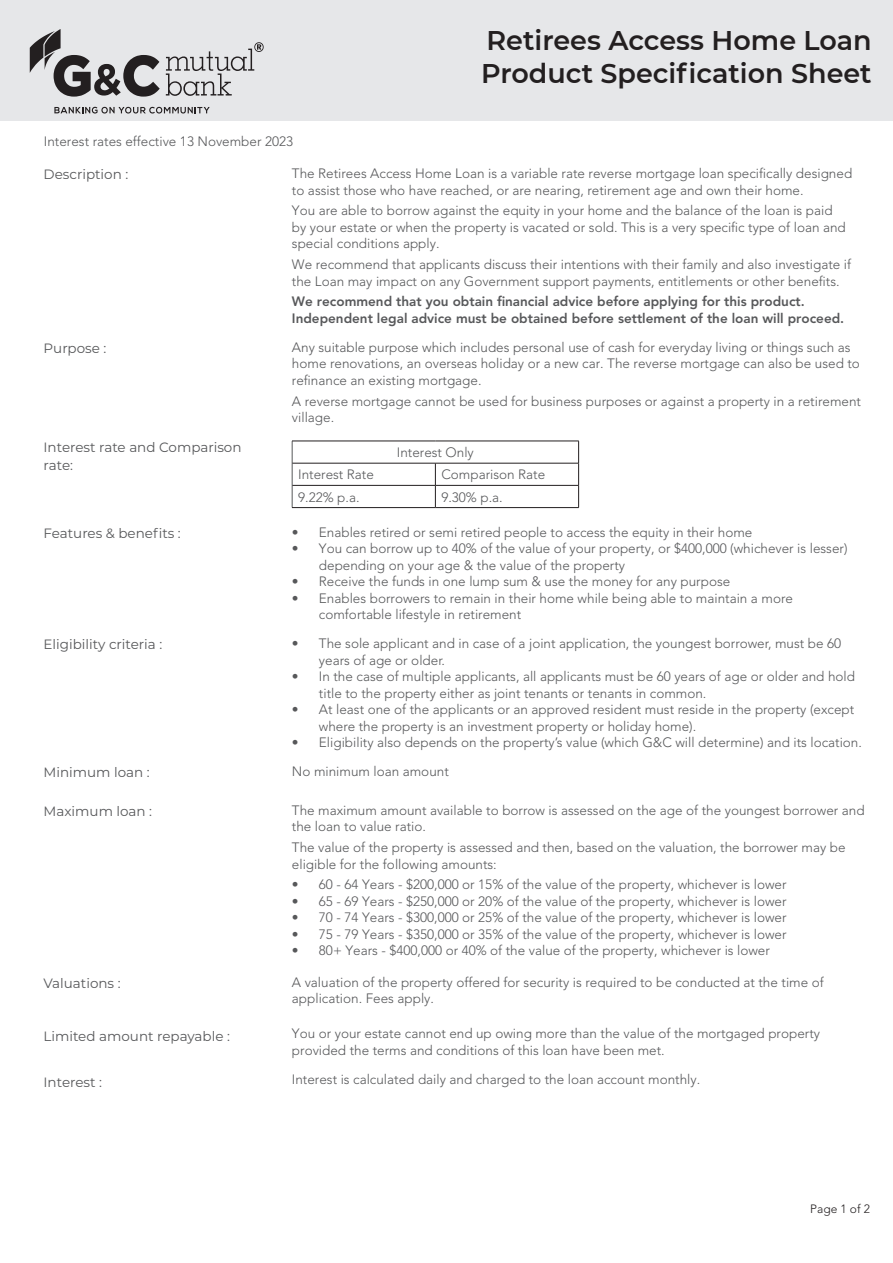
<style>
.page{position:relative;width:893px;height:1263px;background:#fff}
.page>*{position:absolute;margin:0;border:0;box-sizing:border-box;transform-origin:0 0}
.t1{font:600 27px/32.4px "Montserrat";color:#231f20}
.t2{font:300 13.5px/16.5px "Avenir LT Std";color:#57585a}
.t3{font:13.5px/18px "Montserrat";color:#57585a}
.t4{font:800 13.5px/16.5px "Avenir LT Std";color:#57585a}
.t5{font:300 12px "Avenir LT Std";color:#231f20}
</style>
<div class="page">
<svg style="left:292px;top:442px;width:1px;height:65px"></svg>
<hr style="left:292px;top:441px;width:143px;height:1px;background:#231f20">
<hr style="left:435px;top:441px;width:144px;height:1px;background:#231f20">
<hr style="left:292px;top:463px;width:143px;height:1px;background:#231f20">
<hr style="left:435px;top:463px;width:144px;height:1px;background:#231f20">
<hr style="left:292px;top:485px;width:143px;height:1px;background:#231f20">
<hr style="left:435px;top:485px;width:144px;height:1px;background:#231f20">
<svg style="left:435px;top:463px;width:1px;height:44px"></svg>
<svg style="left:578px;top:441px;width:1px;height:66px"></svg>
<hr style="left:292px;top:507px;width:143px;height:1px;background:#231f20">
<hr style="left:435px;top:507px;width:144px;height:1px;background:#231f20">
<div style="left:0;top:0;width:893px;height:120px;background:#e6e7e9"></div>
<svg style="left:54px;top:107px;width:156px;height:7px"></svg>
<svg style="left:30px;top:29px;width:130px;height:68px"></svg>
<svg style="left:166px;top:42px;width:98px;height:54px"></svg>
<p class="t1" style="left:481px;top:23px;width:392px">Retirees Access Home Loan<br>Product Specification Sheet</p>
<p class="t2" style="left:44px;top:133px;width:251px">Interest rates effective 13 November 2023</p>
<p class="t3" style="left:44px;top:165px;width:86px">Description :</p>
<p class="t2" style="left:292px;top:165px;width:562px">The Retirees Access Home Loan is a variable rate reverse mortgage loan specifically designed to assist those who have reached, or are nearing, retirement age and own their home.</p>
<p class="t2" style="left:292px;top:202px;width:555px">You are able to borrow against the equity in your home and the balance of the loan is paid by your estate or when the property is vacated or sold. This is a very specific type of loan and special conditions apply.</p>
<p class="t2" style="left:292px;top:256px;width:561px">We recommend that applicants discuss their intentions with their family and also investigate if the Loan may impact on any Government support payments, entitlements or other benefits.</p>
<p class="t4" style="left:292px;top:293px;width:554px">We recommend that you obtain financial advice before applying for this product.<br>Independent legal advice must be obtained before settlement of the loan will proceed.</p>
<p class="t3" style="left:44px;top:339px;width:64px">Purpose :</p>
<p class="t2" style="left:292px;top:339px;width:569px">Any suitable purpose which includes personal use of cash for everyday living or things such as home renovations, an overseas holiday or a new car. The reverse mortgage can also be used to refinance an existing mortgage.</p>
<p class="t2" style="left:292px;top:393px;width:571px">A reverse mortgage cannot be used for business purposes or against a property in a retirement village.</p>
<p class="t3" style="left:44px;top:438px;width:200px">Interest rate and Comparison rate:</p>
<p class="t2" style="left:397px;top:444px;width:79px">Interest Only</p>
<p class="t2" style="left:298px;top:466px;width:77px">Interest Rate</p>
<p class="t2" style="left:441px;top:466px;width:105px">Comparison Rate</p>
<p class="t2" style="left:298px;top:489px;width:63px">9.22% p.a.</p>
<p class="t2" style="left:441px;top:489px;width:63px">9.30% p.a.</p>
<p class="t3" style="left:44px;top:524px;width:139px">Features &amp; benefits :</p>
<p class="t2" style="left:292px;top:524px;width:462px">• Enables retired or semi retired people to access the equity in their home</p>
<p class="t2" style="left:319px;top:540px;width:530px;text-indent:-27px">• You can borrow up to 40% of the value of your property, or $400,000 (whichever is lesser) depending on your age &amp; the value of the property</p>
<p class="t2" style="left:292px;top:573px;width:440px">• Receive the funds in one lump sum &amp; use the money for any purpose</p>
<p class="t2" style="left:319px;top:590px;width:476px;text-indent:-27px">• Enables borrowers to remain in their home while being able to maintain a more comfortable lifestyle in retirement</p>
<p class="t3" style="left:44px;top:635px;width:120px">Eligibility criteria :</p>
<p class="t2" style="left:319px;top:635px;width:524px;text-indent:-27px">• The sole applicant and in case of a joint application, the youngest borrower, must be 60 years of age or older.</p>
<p class="t2" style="left:319px;top:668px;width:538px;text-indent:-27px">• In the case of multiple applicants, all applicants must be 60 years of age or older and hold title to the property either as joint tenants or tenants in common.</p>
<p class="t2" style="left:319px;top:701px;width:537px;text-indent:-27px">• At least one of the applicants or an approved resident must reside in the property (except where the property is an investment property or holiday home).</p>
<p class="t2" style="left:292px;top:734px;width:571px">• Eligibility also depends on the property’s value (which G&amp;C will determine) and its location.</p>
<p class="t3" style="left:44px;top:763px;width:108px">Minimum loan :</p>
<p class="t2" style="left:292px;top:763px;width:158px">No minimum loan amount</p>
<p class="t3" style="left:44px;top:802px;width:110px">Maximum loan :</p>
<p class="t2" style="left:292px;top:802px;width:574px">The maximum amount available to borrow is assessed on the age of the youngest borrower and the loan to value ratio.</p>
<p class="t2" style="left:292px;top:839px;width:555px">The value of the property is assessed and then, based on the valuation, the borrower may be eligible for the following amounts:</p>
<p class="t2" style="left:292px;top:876px;width:496px">• 60 - 64 Years - $200,000 or 15% of the value of the property, whichever is lower</p>
<p class="t2" style="left:292px;top:893px;width:496px">• 65 - 69 Years - $250,000 or 20% of the value of the property, whichever is lower</p>
<p class="t2" style="left:292px;top:909px;width:496px">• 70 - 74 Years - $300,000 or 25% of the value of the property, whichever is lower</p>
<p class="t2" style="left:292px;top:926px;width:496px">• 75 - 79 Years - $350,000 or 35% of the value of the property, whichever is lower</p>
<p class="t2" style="left:292px;top:942px;width:479px">• 80+ Years - $400,000 or 40% of the value of the property, whichever is lower</p>
<p class="t3" style="left:44px;top:974px;width:79px">Valuations :</p>
<p class="t2" style="left:292px;top:974px;width:533px">A valuation of the property offered for security is required to be conducted at the time of application. Fees apply.</p>
<p class="t3" style="left:44px;top:1027px;width:188px">Limited amount repayable :</p>
<p class="t2" style="left:292px;top:1025px;width:530px">You or your estate cannot end up owing more than the value of the mortgaged property provided the terms and conditions of this loan have been met.</p>
<p class="t3" style="left:44px;top:1072px;width:60px">Interest :</p>
<p class="t2" style="left:292px;top:1071px;width:410px">Interest is calculated daily and charged to the loan account monthly.</p>
<p class="t5" style="left:810px;top:1201px;width:61px">Page 1 of 2</p>
</div>
